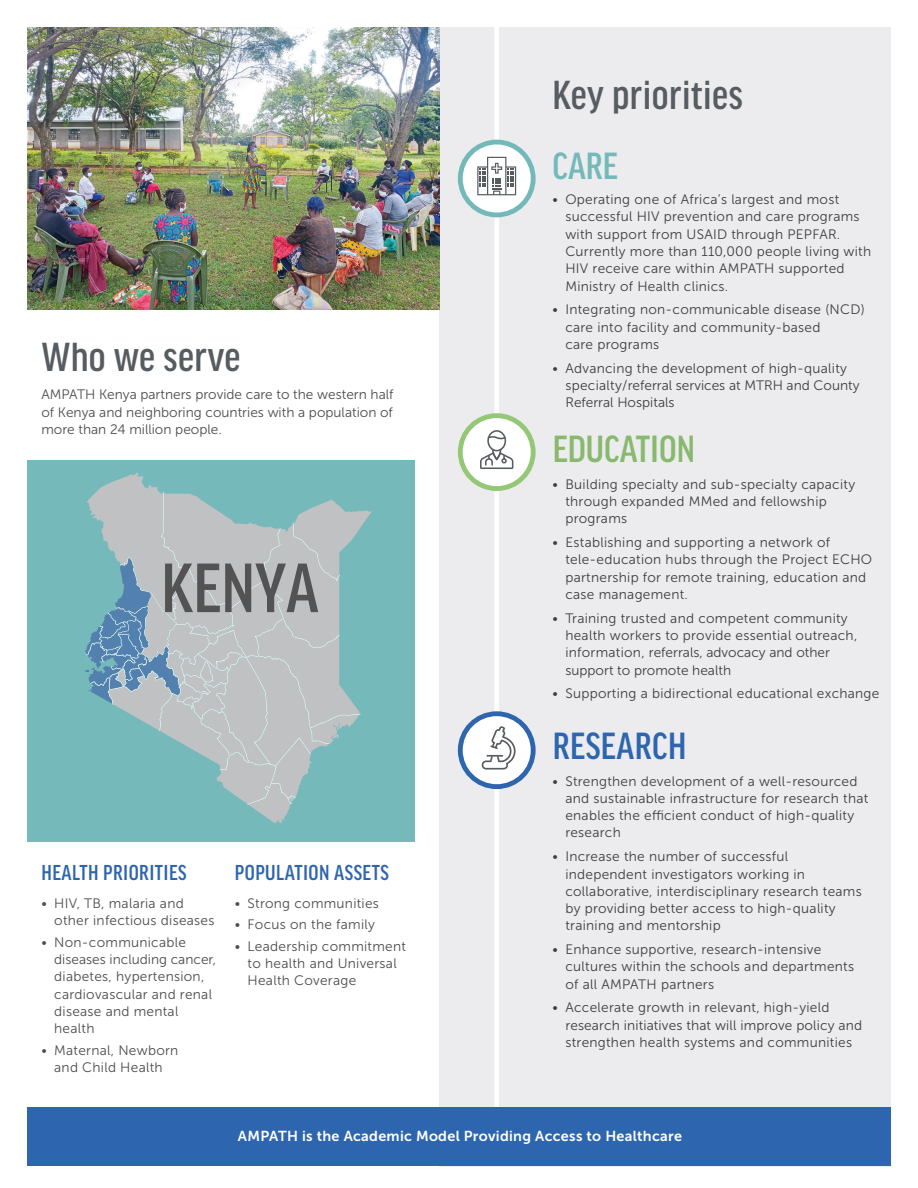
<style>
.page{position:relative;width:918px;height:1188px;background:#fff}
.page>*{position:absolute;margin:0;border:0;box-sizing:border-box;transform-origin:0 0}
.t1{font:500 condensed 43.2px "Good Headline Pro";letter-spacing:.01em;color:#575c60}
.t2{font:500 condensed 40.35px "Good Headline Pro";color:#94c876}
.t3{font:500 condensed 40.35px "Good Headline Pro";letter-spacing:.01em;color:#2d65af}
.t4{font:500 condensed 40.35px "Good Headline Pro";color:#74b9ba}
.t5{font:500 condensed 23.1px "Good Headline Pro";letter-spacing:.02em;color:#2d65af}
.t6{font:14.4px "Museo Sans 700";letter-spacing:.02em;color:#fff}
.t7{font:13.65px/17.2px "Museo Sans 300";letter-spacing:.02em;color:#3e3e3f}
.t8{font:13.65px/17.2px "Museo Sans 300";letter-spacing:.02em;color:#4b4c4d}
.t9{font:13.65px/17.2px "Museo Sans 300";color:#3e3e3f}
</style>
<div class="page">
<div style="left:440px;top:27px;width:451px;height:1139px;background:#ececee"></div>
<div style="left:494px;top:26px;width:5px;height:1094px;background:#fff"></div>
<svg style="left:460px;top:142px;width:73px;height:73px;background:#ecf4f4"></svg>
<div style="left:458px;top:140px;width:78px;height:77px;border:5px solid #74b9ba;border-radius:50%"></div>
<svg style="left:477px;top:157px;width:39px;height:38px"></svg>
<svg style="left:460px;top:714px;width:73px;height:73px;background:#e3ebf4"></svg>
<div style="left:458px;top:711px;width:78px;height:78px;border:5px solid #2d65af;border-radius:50%"></div>
<svg style="left:482px;top:726px;width:34px;height:44px"></svg>
<div style="left:460px;top:416px;width:73px;height:73px;background:#fff;border-radius:50%"></div>
<div style="left:458px;top:413px;width:78px;height:78px;border:5px solid #94c876;border-radius:50%"></div>
<svg style="left:480px;top:430px;width:33px;height:39px"></svg>
<div style="left:27px;top:1107px;width:864px;height:59px;background:#2d65af"></div>
<img style="left:27px;top:27px;width:413px;height:282px">
<div style="left:27px;top:460px;width:388px;height:381px;background:#76b9ba"></div>
<svg style="left:85px;top:473px;width:287px;height:351px"></svg>
<h1 class="t1" style="left:41px;top:337px;width:201px">Who we serve</h1>
<p class="t8" style="left:41px;top:386px;width:354px;text-align:justify">AMPATH Kenya partners provide care to the western half of Kenya and neighboring countries with a population of more than 24 million people.</p>
<h3 class="t5" style="left:41px;top:862px;width:147px">HEALTH PRIORITIES</h3>
<p class="t8" style="left:54px;top:895px;width:162px;text-indent:-13px">• HIV, TB, malaria and other infectious diseases</p>
<p class="t8" style="left:54px;top:934px;width:164px;text-indent:-13px">• Non-communicable diseases including cancer, diabetes, hypertension, cardiovascular and renal disease and mental health</p>
<p class="t8" style="left:41px;top:1041px;width:139px;text-align:center">• Maternal, Newborn and Child Health</p>
<h3 class="t5" style="left:235px;top:862px;width:155px">POPULATION ASSETS</h3>
<p class="t8" style="left:235px;top:895px;width:146px">• Strong communities</p>
<p class="t8" style="left:235px;top:916px;width:142px">• Focus on the family</p>
<p class="t8" style="left:248px;top:938px;width:160px;text-indent:-13px">• Leadership commitment to health and Universal<br>Health Coverage</p>
<h1 class="t1" style="left:553px;top:75px;width:192px">Key priorities</h1>
<h2 class="t4" style="left:553px;top:147px;width:67px">CARE</h2>
<p class="t7" style="left:565px;top:191px;width:307px;text-indent:-13px">• Operating one of Africa’s largest and most successful HIV prevention and care programs with support from USAID through PEPFAR.<br>Currently more than 110,000 people living with HIV receive care within AMPATH supported Ministry of Health clinics.</p>
<p class="t7" style="left:565px;top:301px;width:301px;text-indent:-13px">• Integrating non-communicable disease (NCD) care into facility and community-based<br>care programs</p>
<p class="t9" style="left:565px;top:359px;width:296px;text-indent:-13px">• Advancing the development of high-quality specialty/referral services at MTRH and County<br>Referral Hospitals</p>
<h2 class="t2" style="left:553px;top:430px;width:144px">EDUCATION</h2>
<p class="t7" style="left:565px;top:476px;width:291px;text-indent:-13px">• Building specialty and sub-specialty capacity through expanded MMed and fellowship programs</p>
<p class="t7" style="left:565px;top:534px;width:308px;text-indent:-13px">• Establishing and supporting a network of tele-education hubs through the Project ECHO partnership for remote training, education and case management.</p>
<p class="t7" style="left:565px;top:610px;width:293px;text-indent:-13px">• Training trusted and competent community health workers to provide essential outreach, information, referrals, advocacy and other support to promote health</p>
<p class="t7" style="left:553px;top:685px;width:328px">• Supporting a bidirectional educational exchange</p>
<h2 class="t3" style="left:553px;top:727px;width:135px">RESEARCH</h2>
<p class="t7" style="left:565px;top:772px;width:305px;text-indent:-13px">• Strengthen development of a well-resourced and sustainable infrastructure for research that enables the efficient conduct of high-quality research</p>
<p class="t7" style="left:565px;top:848px;width:298px;text-indent:-13px">• Increase the number of successful independent investigators working in collaborative, interdisciplinary research teams by providing better access to high-quality training and mentorship</p>
<p class="t7" style="left:565px;top:941px;width:290px;text-indent:-13px">• Enhance supportive, research-intensive cultures within the schools and departments of all AMPATH partners</p>
<p class="t7" style="left:565px;top:999px;width:298px;text-indent:-13px">• Accelerate growth in relevant, high-yield research initiatives that will improve policy and strengthen health systems and communities</p>
<p class="t6" style="left:238px;top:1128px;width:446px">AMPATH is the Academic Model Providing Access to Healthcare</p>
</div>
